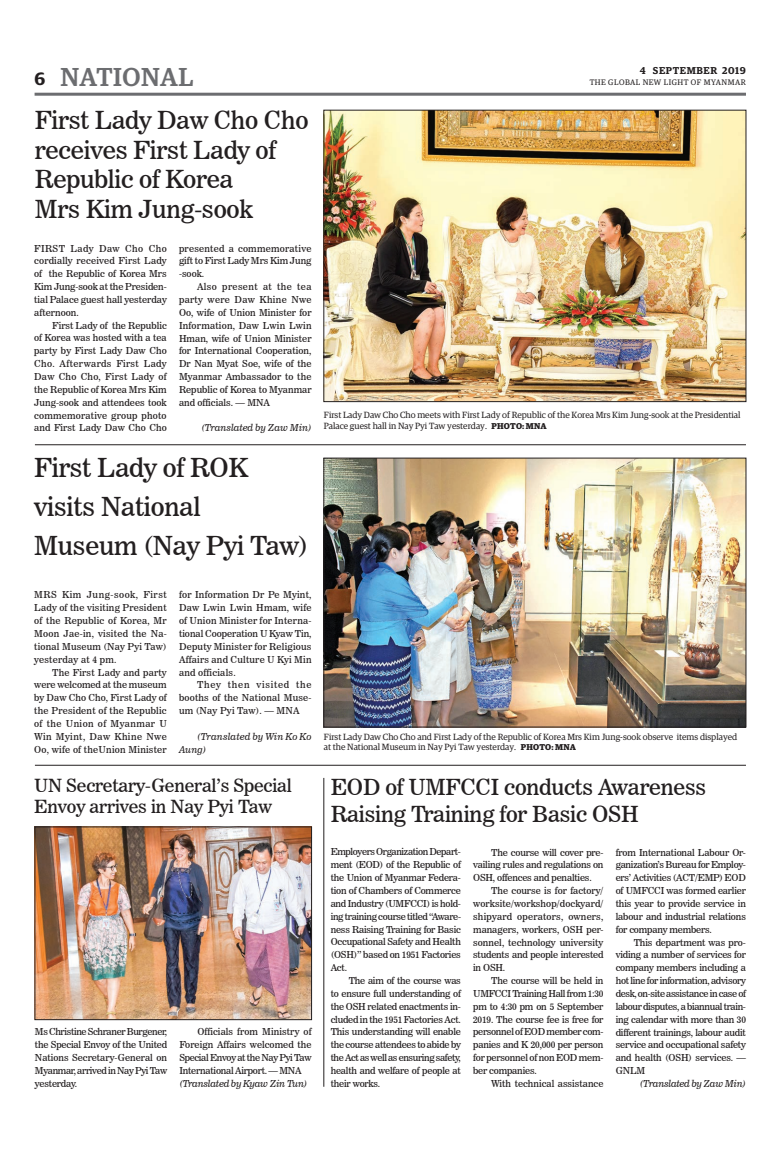
<style>
.page{position:relative;width:773px;height:1152px;background:#fff}
.page>*{position:absolute;margin:0;border:0;box-sizing:border-box;transform-origin:0 0}
.t1{font:26px/39.2px "News 706 BT Roman C";letter-spacing:-.01em;color:#231f20}
.t2{font:500 26px "Guardian Egyp";letter-spacing:.02em;color:#6c6d70}
.t3{font:24.7px/29.7px "News 706 BT Roman C";letter-spacing:-.01em;color:#231f20}
.t4{font:22px/26.4px "News 706 BT Roman C";letter-spacing:-.01em;color:#231f20}
.t5{font:18px/21.6px "News 706 BT Roman C";letter-spacing:-.01em;color:#231f20}
.t6{font:600 18px "Guardian Egyp";color:#231f20}
.t7{font:600 10px "Guardian Egyp";letter-spacing:.06em;color:#231f20}
.t8{font:9.5px/12.9px "News 706 BT Roman C";letter-spacing:-.01em;color:#231f20;text-align:justify}
.t9{font:9.5px "News 706 BT Italic C";letter-spacing:-.02em;color:#231f20}
.t10{font:9.5px/12.9px "News 706 BT Italic C";letter-spacing:.02em;color:#231f20}
.t11{font:9.5px "News 706 BT Italic C";color:#231f20}
.t12{font:9px/10.8px "Guardian Egyp";color:#231f20}
.t13{font:8px "Guardian Egyp";letter-spacing:.06em;color:#231f20}
.s1{font-weight:700;font-size:8.5px}
</style>
<div class="page">
<hr style="left:35px;top:93px;width:711px;height:3px;background:#6c6d70">
<img style="left:326px;top:112px;width:418px;height:288px">
<div style="left:324px;top:110px;width:422px;height:292px;border:1px solid #231f20"></div>
<img style="left:326px;top:460px;width:418px;height:265px">
<div style="left:324px;top:458px;width:422px;height:269px;border:1px solid #231f20"></div>
<hr style="left:35px;top:444px;width:711px;height:1px;background:#231f20">
<hr style="left:35px;top:765px;width:711px;height:1px;background:#231f20">
<img style="left:37px;top:829px;width:273px;height:189px">
<div style="left:35px;top:827px;width:277px;height:193px;border:1px solid #231f20"></div>
<hr style="left:323px;top:778px;width:1px;height:309px;background:#231f20">
<h3 class="t6" style="left:35px;top:65px;width:12px">6</h3>
<p class="t7" style="left:639px;top:63px;width:107px">4 SEPTEMBER 2019</p>
<h1 class="t2" style="left:61px;top:59px;width:134px">NATIONAL</h1>
<p class="t13" style="left:589px;top:77px;width:158px">THE GLOBAL NEW LIGHT OF MYANMAR</p>
<h2 class="t3" style="left:35px;top:105px;width:275px">First Lady Daw Cho Cho receives First Lady of<br>Republic of Korea<br>Mrs Kim Jung-sook</h2>
<p class="t8" style="left:34px;top:242px;width:134px">FIRST Lady Daw Cho Cho cordially received First Lady of the Republic of Korea Mrs Kim Jung-sook at the Presiden&shy;tial Palace guest hall yesterday afternoon.</p>
<p class="t8" style="left:34px;top:319px;width:134px;text-indent:18px">First Lady of the Republic of Korea was hosted with a tea party by First Lady Daw Cho Cho. Afterwards First Lady Daw Cho Cho, First Lady of the Republic of Korea Mrs Kim Jung-sook and attendees took commemorative group photo and First Lady Daw Cho Cho</p>
<p class="t8" style="left:179px;top:242px;width:134px">presented a commemorative gift to First Lady Mrs Kim Jung -sook.</p>
<p class="t8" style="left:179px;top:280px;width:134px;text-indent:18px">Also present at the tea party were Daw Khine Nwe Oo, wife of Union Minister for Information, Daw Lwin Lwin Hman, wife of Union Minister for International Cooperation, Dr Nan Myat Soe, wife of the Myanmar Ambassador to the Republic of Korea to Myanmar and officials. — MNA</p>
<p class="t11" style="left:201px;top:422px;width:112px">(Translated by Zaw Min)</p>
<h1 class="t1" style="left:34px;top:448px;width:276px">First Lady of ROK visits National<br>Museum (Nay Pyi Taw)</h1>
<p class="t12" style="left:324px;top:409px;width:418px">First Lady Daw Cho Cho meets with First Lady of Republic of the Korea Mrs Kim Jung-sook at the Presidential<br>Palace guest hall in Nay Pyi Taw yesterday. <span class="s1">PHOTO: MNA</span></p>
<p class="t8" style="left:34px;top:589px;width:134px">MRS Kim Jung-sook, First Lady of the visiting President of the Republic of Korea, Mr Moon Jae-in, visited the Na&shy;tional Museum (Nay Pyi Taw) yesterday at 4 pm.</p>
<p class="t8" style="left:34px;top:666px;width:134px;text-indent:18px">The First Lady and party were welcomed at the museum by Daw Cho Cho, First Lady of the President of the Republic of the Union of Myanmar U Win Myint, Daw Khine Nwe Oo, wife of theUnion Minister</p>
<p class="t8" style="left:179px;top:589px;width:134px">for Information Dr Pe Myint, Daw Lwin Lwin Hmam, wife of Union Minister for Interna&shy;tional Cooperation U Kyaw Tin, Deputy Minister for Religious Affairs and Culture U Kyi Min and officials.</p>
<p class="t8" style="left:179px;top:679px;width:134px;text-indent:18px">They then visited the booths of the National Muse&shy;um (Nay Pyi Taw). — MNA</p>
<p class="t10" style="left:179px;top:730px;width:134px;text-indent:18px">(Translated by Win Ko Ko<br>Aung)</p>
<h3 class="t5" style="left:34px;top:774px;width:259px">UN Secretary-General’s Special<br>Envoy arrives in Nay Pyi Taw</h3>
<p class="t8" style="left:35px;top:1025px;width:134px">Ms Christine Schraner Burgener, the Special Envoy of the United Nations Secretary-General on Myanmar, arrived in Nay Pyi Taw yesterday.</p>
<p class="t8" style="left:179px;top:1025px;width:134px;text-indent:18px">Officials from Ministry of Foreign Affairs welcomed the Special Envoy at the Nay Pyi Taw International Airport. — MNA</p>
<p class="t9" style="left:179px;top:1078px;width:129px">(Translated by Kyaw Zin Tun)</p>
<p class="t12" style="left:324px;top:730px;width:415px">First Lady Daw Cho Cho and First Lady of the Republic of Korea Mrs Kim Jung-sook observe items displayed at the National Museum in Nay Pyi Taw yesterday. <span class="s1">PHOTO: MNA</span></p>
<h3 class="t4" style="left:330px;top:774px;width:377px">EOD of UMFCCI conducts Awareness<br>Raising Training for Basic OSH</h3>
<p class="t8" style="left:330px;top:846px;width:132px">Employers Organization Depart&shy;ment (EOD) of the Republic of the Union of Myanmar Federa&shy;tion of Chambers of Commerce and Industry (UMFCCI) is hold&shy;ing training course titled “Aware&shy;ness Raising Training for Basic Occupational Safety and Health (OSH)” based on 1951 Factories Act.</p>
<p class="t8" style="left:330px;top:974px;width:132px;text-indent:18px">The aim of the course was to ensure full understanding of the OSH related enactments in&shy;cluded in the 1951 Factories Act.<br>This understanding will enable the course attendees to abide by the Act as well as ensuring safety, health and welfare of people at their works.</p>
<p class="t8" style="left:473px;top:846px;width:132px;text-indent:18px">The course will cover pre&shy;vailing rules and regulations on OSH, offences and penalties.</p>
<p class="t8" style="left:473px;top:884px;width:132px;text-indent:18px">The course is for factory/ worksite/workshop/dockyard/ shipyard operators, owners, managers, workers, OSH per&shy;sonnel, technology university students and people interested in OSH.</p>
<p class="t8" style="left:473px;top:974px;width:132px;text-indent:18px">The course will be held in UMFCCI Training Hall from 1:30 pm to 4:30 pm on 5 September 2019. The course fee is free for personnel of EOD member com&shy;panies and K 20,000 per person for personnel of non EOD mem&shy;ber companies.</p>
<p class="t8" style="left:491px;top:1077px;width:114px">With technical assistance</p>
<p class="t8" style="left:615px;top:846px;width:132px">from International Labour Or&shy;ganization’s Bureau for Employ&shy;ers’ Activities (ACT/EMP) EOD of UMFCCI was formed earlier this year to provide service in labour and industrial relations for company members.</p>
<p class="t8" style="left:615px;top:936px;width:132px;text-indent:18px">This department was pro&shy;viding a number of services for company members including a hot line for information, advisory desk, on-site assistance in case of labour disputes, a biannual train&shy;ing calendar with more than 30 different trainings, labour audit service and occupational safety and health (OSH) services. — GNLM</p>
<p class="t9" style="left:640px;top:1078px;width:107px">(Translated by Zaw Min)</p>
</div>
